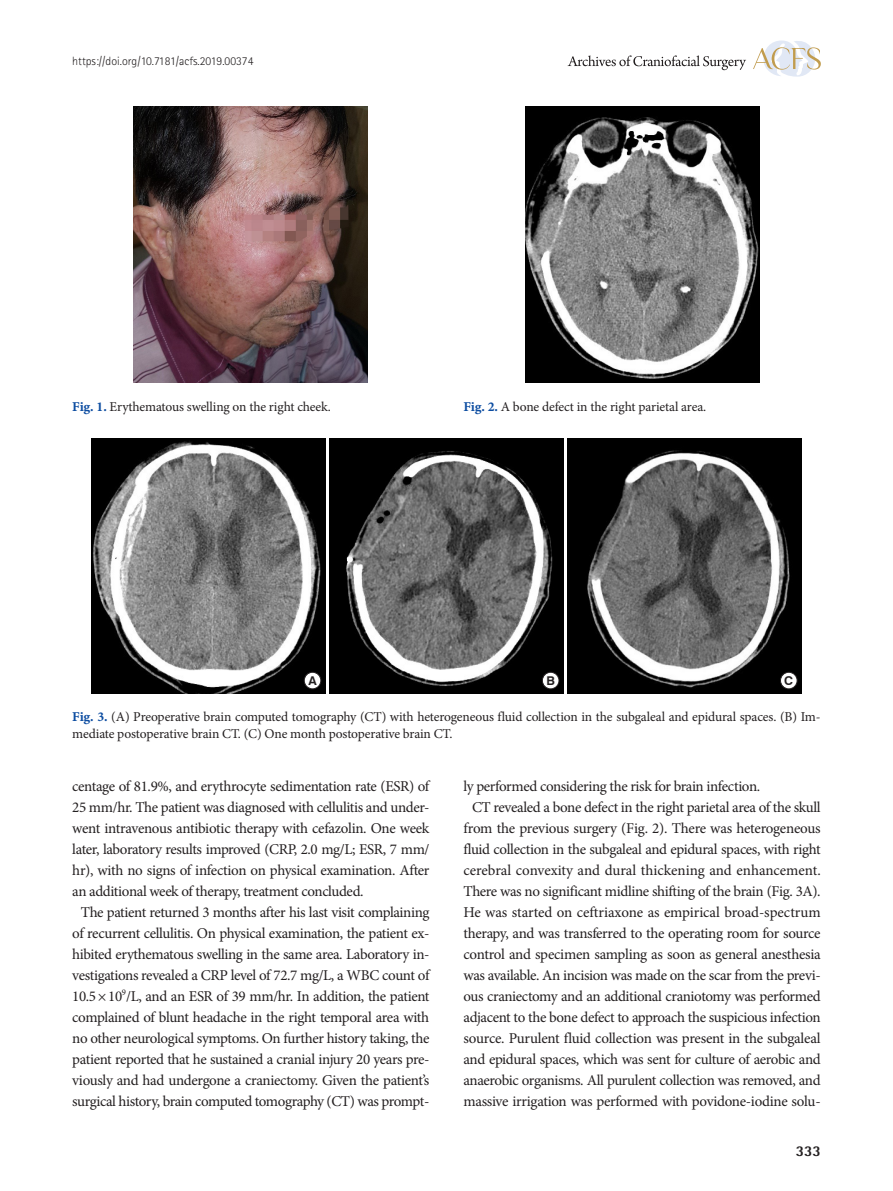
<style>
.page{position:relative;width:893px;height:1191px;background:#fff}
.page>*{position:absolute;margin:0;border:0;box-sizing:border-box;transform-origin:0 0}
.본문{font:15px/21px "Minion Pro";letter-spacing:-.025em;color:#231f20;text-align:center}
.본문_0{font:15px/21px "Minion Pro";letter-spacing:-.025em;color:#231f20;text-align:justify}
.t1{font:800 15px "Rotis Semi Sans Std";color:#231f20}
.표그림제목{font:13.5px/16.2px "Minion Pro";letter-spacing:-.01em;color:#231f20}
.t2{font:700 12.15px "Swiss 721 BT";color:#231f20}
.t3{font:300 12px "Rotis Sans Serif Std";color:#231f20}
.s1{font-family:"Minion Pro Bold Capt";color:#0d4da1}
</style>
<div class="page">
<svg style="left:753px;top:40px;width:68px;height:37px"></svg>
<svg style="left:568px;top:55px;width:178px;height:15px"></svg>
<img style="left:134px;top:106px;width:234px;height:277px">
<img style="left:91px;top:438px;width:234px;height:255px">
<img style="left:330px;top:438px;width:233px;height:255px">
<img style="left:568px;top:438px;width:233px;height:255px">
<img style="left:525px;top:106px;width:234px;height:277px">
<div style="left:542px;top:672px;width:17px;height:17px;background:#fff;border-radius:50%"></div>
<div style="left:542px;top:672px;width:17px;height:17px;border:1px solid #231f20;border-radius:50%"></div>
<div style="left:304px;top:672px;width:17px;height:17px;background:#fff;border-radius:50%"></div>
<div style="left:304px;top:672px;width:17px;height:17px;border:1px solid #231f20;border-radius:50%"></div>
<div style="left:780px;top:672px;width:17px;height:17px;background:#fff;border-radius:50%"></div>
<div style="left:780px;top:672px;width:17px;height:17px;border:1px solid #231f20;border-radius:50%"></div>
<p class="t3" style="left:72px;top:54px;width:183px">https://doi.org/10.7181/acfs.2019.00374</p>
<p class="표그림제목" style="left:72px;top:398px;width:260px"><span class="s1">Fig. 1.</span> Erythematous swelling on the right cheek.</p>
<p class="표그림제목" style="left:463px;top:398px;width:244px"><span class="s1">Fig. 2.</span> A bone defect in the right parietal area.</p>
<p class="t2" style="left:308px;top:673px;width:10px">A</p>
<p class="t2" style="left:546px;top:673px;width:10px">B</p>
<p class="t2" style="left:784px;top:673px;width:10px">C</p>
<p class="표그림제목" style="left:72px;top:709px;width:750px"><span class="s1">Fig. 3.</span> (A) Preoperative brain computed tomography (CT) with heterogeneous fluid collection in the subgaleal and epidural spaces. (B) Im&shy;mediate postoperative brain CT. (C) One month postoperative brain CT.</p>
<p class="본문_0" style="left:72px;top:775px;width:359px">centage of 81.9%, and erythrocyte sedimentation rate (ESR) of 25 mm/hr. The patient was diagnosed with cellulitis and under&shy;went intravenous antibiotic therapy with cefazolin. One week later, laboratory results improved (CRP, 2.0 mg/L; ESR, 7 mm/ hr), with no signs of infection on physical examination. After an additional week of therapy, treatment concluded.</p>
<p class="본문" style="left:72px;top:901px;width:359px">The patient returned 3 months after his last visit complaining of recurrent cellulitis. On physical examination, the patient ex&shy;hibited erythematous swelling in the same area. Laboratory in&shy;vestigations revealed a CRP level of 72.7 mg/L, a WBC count of 10.5× 10<sup>9</sup>/L, and an ESR of 39 mm/hr. In addition, the patient complained of blunt headache in the right temporal area with no other neurological symptoms. On further history taking, the patient reported that he sustained a cranial injury 20 years pre&shy;viously and had undergone a craniectomy. Given the patient’s surgical history, brain computed tomography (CT) was prompt-</p>
<p class="본문" style="left:463px;top:775px;width:298px">ly performed considering the risk for brain infection.</p>
<p class="본문" style="left:463px;top:796px;width:359px">CT revealed a bone defect in the right parietal area of the skull from the previous surgery (Fig. 2). There was heterogeneous fluid collection in the subgaleal and epidural spaces, with right cerebral convexity and dural thickening and enhancement.<br>There was no significant midline shifting of the brain (Fig. 3A).<br>He was started on ceftriaxone as empirical broad-spectrum therapy, and was transferred to the operating room for source control and specimen sampling as soon as general anesthesia was available. An incision was made on the scar from the previ&shy;ous craniectomy and an additional craniotomy was performed adjacent to the bone defect to approach the suspicious infection source. Purulent fluid collection was present in the subgaleal and epidural spaces, which was sent for culture of aerobic and anaerobic organisms. All purulent collection was removed, and massive irrigation was performed with povidone-iodine solu-</p>
<p class="t1" style="left:796px;top:1141px;width:27px">333</p>
</div>
